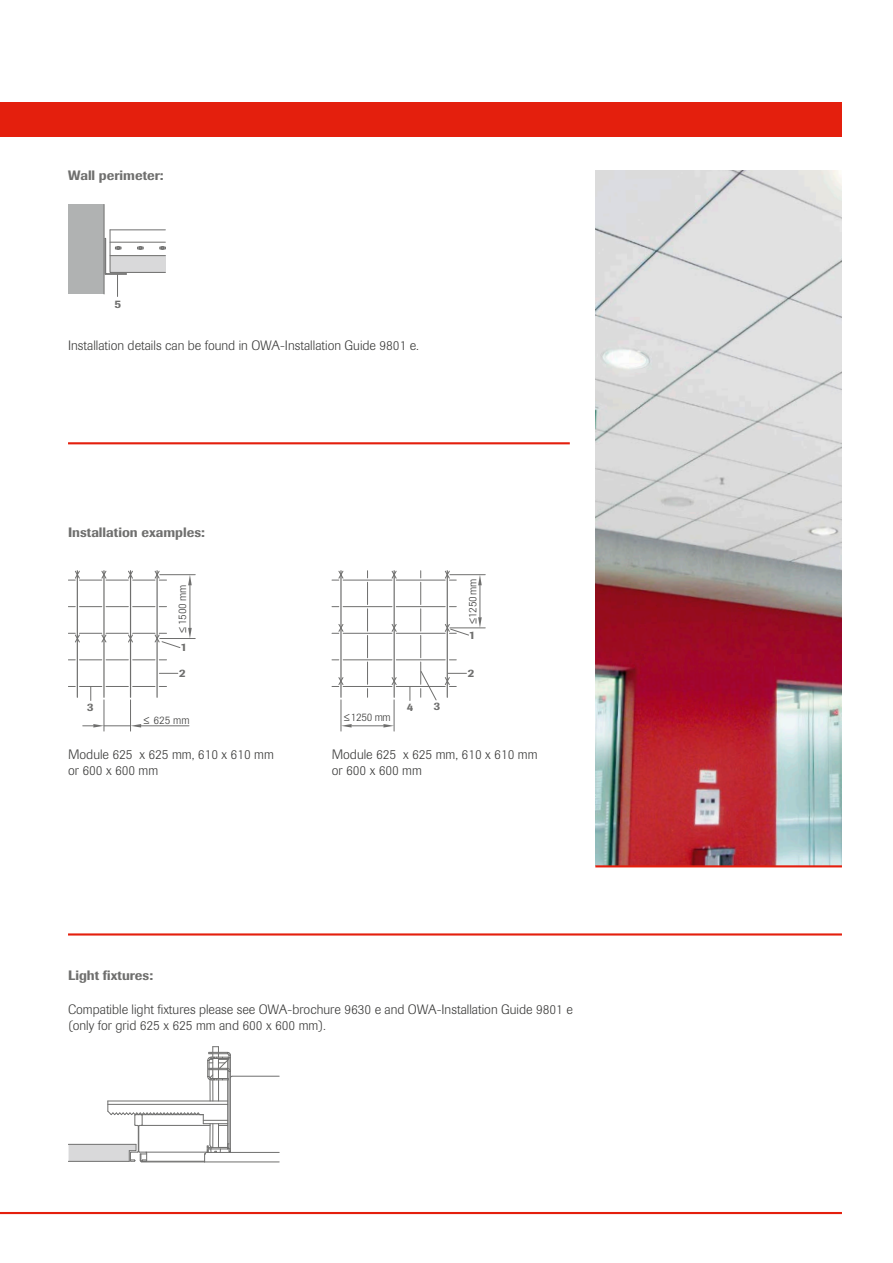
<style>
.page{position:relative;width:893px;height:1263px;background:#fff}
.page>*{position:absolute;margin:0;border:0;box-sizing:border-box;transform-origin:0 0}
.t1{font:300 13.5px/16.5px "Imago Pro";color:#3b3b3a}
.t2{font:500 13.5px "Imago Pro";color:#6f6f6e}
.t3{font:300 11.25px "Imago Pro";letter-spacing:-.025em;color:#3b3b3a}
.t4{font:500 11.25px "Imago Pro";color:#6f6f6e}
</style>
<div class="page">
<img style="left:595px;top:170px;width:247px;height:695px">
<hr style="left:595px;top:865px;width:247px;height:2px;background:#e41f0d">
<hr style="left:0;top:1212px;width:842px;height:2px;background:#e41f0d">
<div style="left:0;top:102px;width:842px;height:34px;background:#e41f0d"></div>
<hr style="left:68px;top:1161px;width:61px;height:1px;background:#6f6f6e">
<hr style="left:68px;top:1144px;width:68px;height:1px;background:#6f6f6e">
<hr style="left:232px;top:1076px;width:47px;height:1px;background:#6f6f6e">
<hr style="left:207px;top:1152px;width:72px;height:1px;background:#6f6f6e">
<hr style="left:205px;top:1161px;width:74px;height:1px;background:#6f6f6e">
<svg style="left:69px;top:1046px;width:164px;height:116px"></svg>
<hr style="left:142px;top:1114px;width:61px;height:1px;background:#6f6f6e">
<hr style="left:68px;top:933px;width:774px;height:2px;background:#e41f0d">
<hr style="left:68px;top:442px;width:502px;height:2px;background:#e41f0d">
<hr style="left:77px;top:571px;width:1px;height:126px;background:#6f6f6e">
<hr style="left:103px;top:571px;width:2px;height:126px;background:#6f6f6e">
<hr style="left:130px;top:571px;width:1px;height:126px;background:#6f6f6e">
<hr style="left:156px;top:571px;width:2px;height:126px;background:#6f6f6e">
<svg style="left:68px;top:606px;width:99px;height:1px"></svg>
<svg style="left:68px;top:659px;width:99px;height:1px"></svg>
<svg style="left:68px;top:570px;width:99px;height:11px"></svg>
<hr style="left:104px;top:700px;width:1px;height:31px;background:#6f6f6e">
<hr style="left:130px;top:700px;width:1px;height:31px;background:#6f6f6e">
<hr style="left:141px;top:725px;width:48px;height:1px;background:#6f6f6e">
<hr style="left:190px;top:585px;width:1px;height:43px;background:#6f6f6e">
<hr style="left:160px;top:638px;width:35px;height:1px;background:#6f6f6e">
<hr style="left:160px;top:574px;width:35px;height:1px;background:#6f6f6e">
<svg style="left:68px;top:633px;width:113px;height:15px"></svg>
<svg style="left:159px;top:673px;width:19px;height:1px"></svg>
<svg style="left:68px;top:686px;width:99px;height:14px"></svg>
<svg style="left:83px;top:724px;width:58px;height:3px"></svg>
<svg style="left:188px;top:628px;width:4px;height:10px"></svg>
<svg style="left:188px;top:575px;width:4px;height:10px"></svg>
<hr style="left:343px;top:606px;width:49px;height:1px;background:#6f6f6e">
<hr style="left:343px;top:580px;width:49px;height:1px;background:#6f6f6e">
<hr style="left:340px;top:571px;width:2px;height:126px;background:#6f6f6e">
<svg style="left:332px;top:570px;width:12px;height:11px"></svg>
<hr style="left:394px;top:571px;width:1px;height:126px;background:#6f6f6e">
<svg style="left:391px;top:570px;width:6px;height:9px"></svg>
<hr style="left:447px;top:571px;width:1px;height:126px;background:#6f6f6e">
<hr style="left:343px;top:633px;width:49px;height:1px;background:#6f6f6e">
<hr style="left:343px;top:659px;width:49px;height:1px;background:#6f6f6e">
<hr style="left:343px;top:686px;width:49px;height:1px;background:#6f6f6e">
<hr style="left:396px;top:686px;width:49px;height:1px;background:#6f6f6e">
<hr style="left:396px;top:659px;width:49px;height:1px;background:#6f6f6e">
<hr style="left:396px;top:633px;width:49px;height:1px;background:#6f6f6e">
<hr style="left:396px;top:606px;width:49px;height:1px;background:#6f6f6e">
<hr style="left:396px;top:580px;width:49px;height:1px;background:#6f6f6e">
<svg style="left:444px;top:570px;width:12px;height:11px"></svg>
<svg style="left:367px;top:571px;width:1px;height:126px"></svg>
<svg style="left:391px;top:623px;width:6px;height:9px"></svg>
<svg style="left:332px;top:623px;width:12px;height:11px"></svg>
<svg style="left:332px;top:677px;width:12px;height:10px"></svg>
<svg style="left:391px;top:677px;width:6px;height:8px"></svg>
<hr style="left:352px;top:725px;width:31px;height:1px;background:#6f6f6e">
<svg style="left:410px;top:687px;width:1px;height:13px"></svg>
<hr style="left:341px;top:700px;width:1px;height:31px;background:#6f6f6e">
<hr style="left:394px;top:700px;width:1px;height:31px;background:#6f6f6e">
<hr style="left:480px;top:585px;width:1px;height:32px;background:#6f6f6e">
<hr style="left:450px;top:628px;width:35px;height:1px;background:#6f6f6e">
<hr style="left:450px;top:574px;width:35px;height:1px;background:#6f6f6e">
<svg style="left:420px;top:571px;width:17px;height:130px"></svg>
<svg style="left:444px;top:673px;width:22px;height:14px"></svg>
<svg style="left:444px;top:623px;width:25px;height:13px"></svg>
<svg style="left:341px;top:724px;width:11px;height:3px"></svg>
<svg style="left:383px;top:724px;width:11px;height:3px"></svg>
<svg style="left:478px;top:617px;width:4px;height:11px"></svg>
<svg style="left:478px;top:575px;width:4px;height:10px"></svg>
<div style="left:68px;top:204px;width:36px;height:90px;background:#b0b2b2"></div>
<hr style="left:104px;top:204px;width:1px;height:90px;background:#6f6f6e">
<svg style="left:104px;top:229px;width:62px;height:67px"></svg>
<p class="t2" style="left:68px;top:167px;width:97px">Wall perimeter:</p>
<p class="t4" style="left:114px;top:297px;width:8px">5</p>
<p class="t1" style="left:68px;top:337px;width:353px">Installation details can be found in OWA-Installation Guide 9801 e.</p>
<p class="t2" style="left:68px;top:524px;width:138px">Installation examples:</p>
<p class="t3" style="left:175px;top:633px;width:50px;rotate:-90deg">≤1500 mm</p>
<p class="t4" style="left:180px;top:640px;width:8px">1</p>
<p class="t4" style="left:87px;top:700px;width:8px">3</p>
<p class="t4" style="left:179px;top:666px;width:8px">2</p>
<p class="t3" style="left:143px;top:712px;width:49px">≤ 625 mm</p>
<p class="t3" style="left:343px;top:710px;width:49px">≤1250 mm</p>
<p class="t4" style="left:407px;top:699px;width:8px">4</p>
<p class="t4" style="left:434px;top:699px;width:8px">3</p>
<p class="t3" style="left:465px;top:625px;width:47px;rotate:-90deg">≤1250 mm</p>
<p class="t4" style="left:469px;top:628px;width:8px">1</p>
<p class="t4" style="left:468px;top:666px;width:8px">2</p>
<p class="t1" style="left:68px;top:745px;width:207px">Module 625 x 625 mm, 610 x 610 mm or 600 x 600 mm</p>
<p class="t1" style="left:332px;top:745px;width:207px">Module 625 x 625 mm, 610 x 610 mm or 600 x 600 mm</p>
<p class="t2" style="left:68px;top:966px;width:86px">Light fixtures:</p>
<p class="t1" style="left:68px;top:1000px;width:506px">Compatible light fixtures please see OWA-brochure 9630 e and OWA-Installation Guide 9801 e (only for grid 625 x 625 mm and 600 x 600 mm).</p>
</div>
